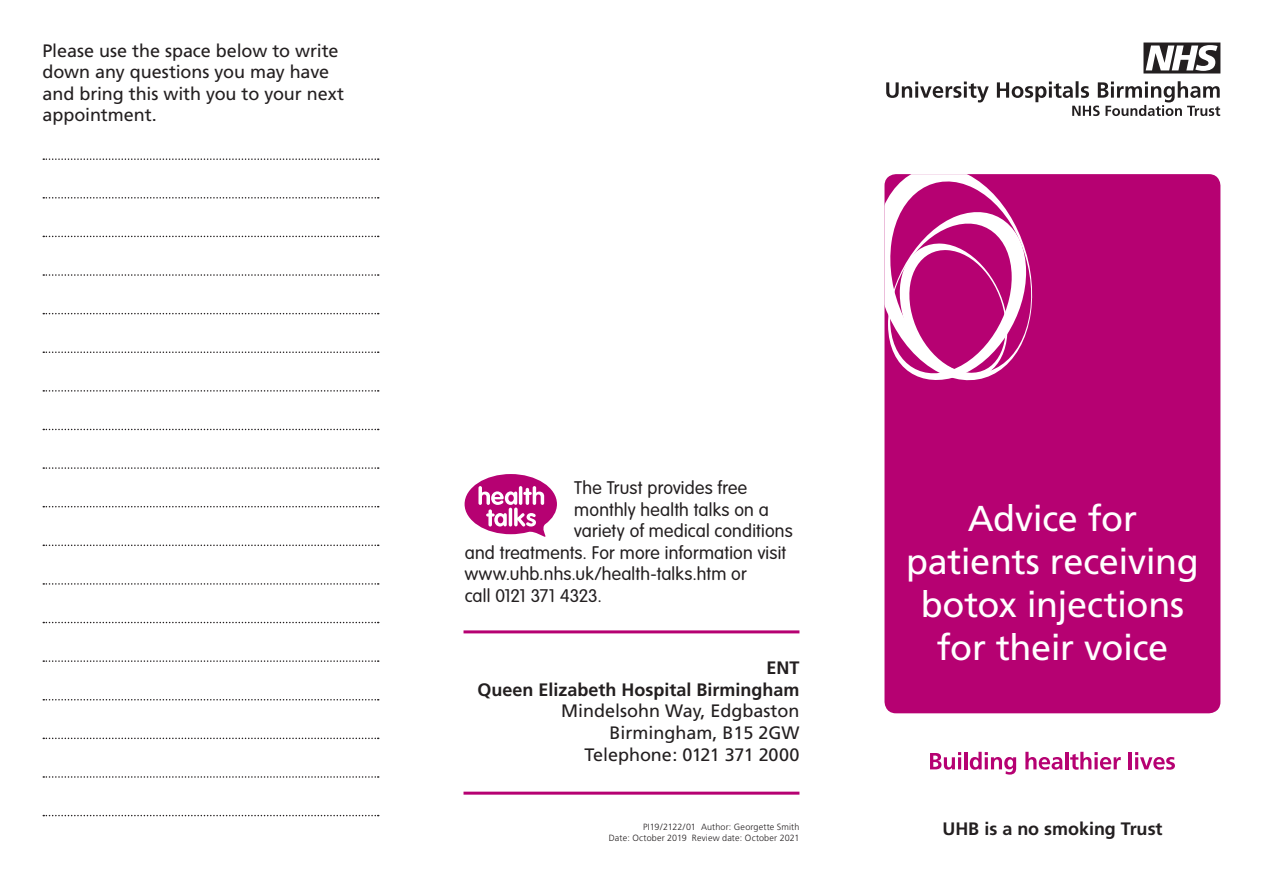
<style>
.page{position:relative;width:1263px;height:893px;background:#fff}
.page>*{position:absolute;margin:0;border:0;box-sizing:border-box;transform-origin:0 0}
.t1{font:36px/43.2px "Frutiger";letter-spacing:-.01em;color:#fff;text-align:center}
.t2{font:18px/21.6px "Frutiger";letter-spacing:-.005em;color:#231f20;text-align:right}
.t3{font:300 18px "VAG Rounded";letter-spacing:.015em;color:#231f20}
.t4{font:700 18px/21.6px "Frutiger";color:#231f20;text-align:right}
.t5{font:300 18px "VAG Rounded";letter-spacing:-.02em;color:#231f20}
.t6{font:300 9px/10.8px "Frutiger";letter-spacing:.015em;color:#231f20;text-align:right}
</style>
<div class="page">
<hr style="left:463px;top:630px;width:336px;height:3px;background:#b60172">
<hr style="left:463px;top:792px;width:336px;height:3px;background:#b60172">
<div style="left:884px;top:174px;width:336px;height:539px;background:#b60172;border-radius:12px"></div>
<svg style="left:884px;top:174px;width:191px;height:229px"></svg>
<svg style="left:886px;top:81px;width:334px;height:35px"></svg>
<svg style="left:1143px;top:43px;width:77px;height:31px"></svg>
<svg style="left:930px;top:752px;width:31px;height:18px"></svg>
<hr style="left:964px;top:752px;width:3px;height:17px;background:#b60172">
<svg style="left:970px;top:752px;width:46px;height:23px"></svg>
<svg style="left:1025px;top:752px;width:37px;height:18px"></svg>
<hr style="left:1065px;top:752px;width:3px;height:17px;background:#b60172">
<svg style="left:1070px;top:752px;width:51px;height:18px"></svg>
<hr style="left:1129px;top:752px;width:3px;height:17px;background:#b60172">
<svg style="left:1135px;top:752px;width:40px;height:18px"></svg>
<svg style="left:465px;top:474px;width:92px;height:63px"></svg>
<svg style="left:43px;top:158px;width:336px;height:2px"></svg>
<svg style="left:43px;top:197px;width:336px;height:2px"></svg>
<svg style="left:43px;top:236px;width:336px;height:1px"></svg>
<svg style="left:43px;top:274px;width:336px;height:2px"></svg>
<svg style="left:43px;top:313px;width:336px;height:1px"></svg>
<svg style="left:43px;top:351px;width:336px;height:2px"></svg>
<svg style="left:43px;top:390px;width:336px;height:2px"></svg>
<svg style="left:43px;top:429px;width:336px;height:1px"></svg>
<svg style="left:43px;top:467px;width:336px;height:2px"></svg>
<svg style="left:43px;top:506px;width:336px;height:1px"></svg>
<svg style="left:43px;top:545px;width:336px;height:1px"></svg>
<svg style="left:43px;top:583px;width:336px;height:2px"></svg>
<svg style="left:43px;top:622px;width:336px;height:1px"></svg>
<svg style="left:43px;top:660px;width:336px;height:2px"></svg>
<svg style="left:43px;top:699px;width:336px;height:1px"></svg>
<svg style="left:43px;top:738px;width:336px;height:1px"></svg>
<svg style="left:43px;top:776px;width:336px;height:2px"></svg>
<svg style="left:43px;top:815px;width:336px;height:1px"></svg>
<p class="t2" style="left:43px;top:39px;width:303px;text-align:left">Please use the space below to write down any questions you may have and bring this with you to your next appointment.</p>
<p class="t3" style="left:574px;top:477px;width:175px">The Trust provides free</p>
<p class="t3" style="left:574px;top:499px;width:196px">monthly health talks on a</p>
<p class="t3" style="left:574px;top:521px;width:220px">variety of medical conditions</p>
<p class="t3" style="left:465px;top:542px;width:323px">and treatments. For more information visit</p>
<p class="t3" style="left:465px;top:564px;width:284px">www.uhb.nhs.uk/health-talks.htm or</p>
<p class="t5" style="left:465px;top:585px;width:139px">call 0121 371 4323.</p>
<p class="t4" style="left:477px;top:657px;width:324px">ENT<br>Queen Elizabeth Hospital Birmingham</p>
<p class="t2" style="left:561px;top:700px;width:240px">Mindelsohn Way, Edgbaston<br>Birmingham, B15 2GW<br>Telephone: 0121 371 2000</p>
<h1 class="t1" style="left:906px;top:496px;width:294px">Advice for patients receiving botox injections for their voice</h1>
<p class="t6" style="left:609px;top:822px;width:192px">PI19/2122/01 Author: Georgette Smith<br>Date: October 2019 Review date: October 2021</p>
<p class="t4" style="left:942px;top:817px;width:222px">UHB is a no smoking Trust</p>
</div>
